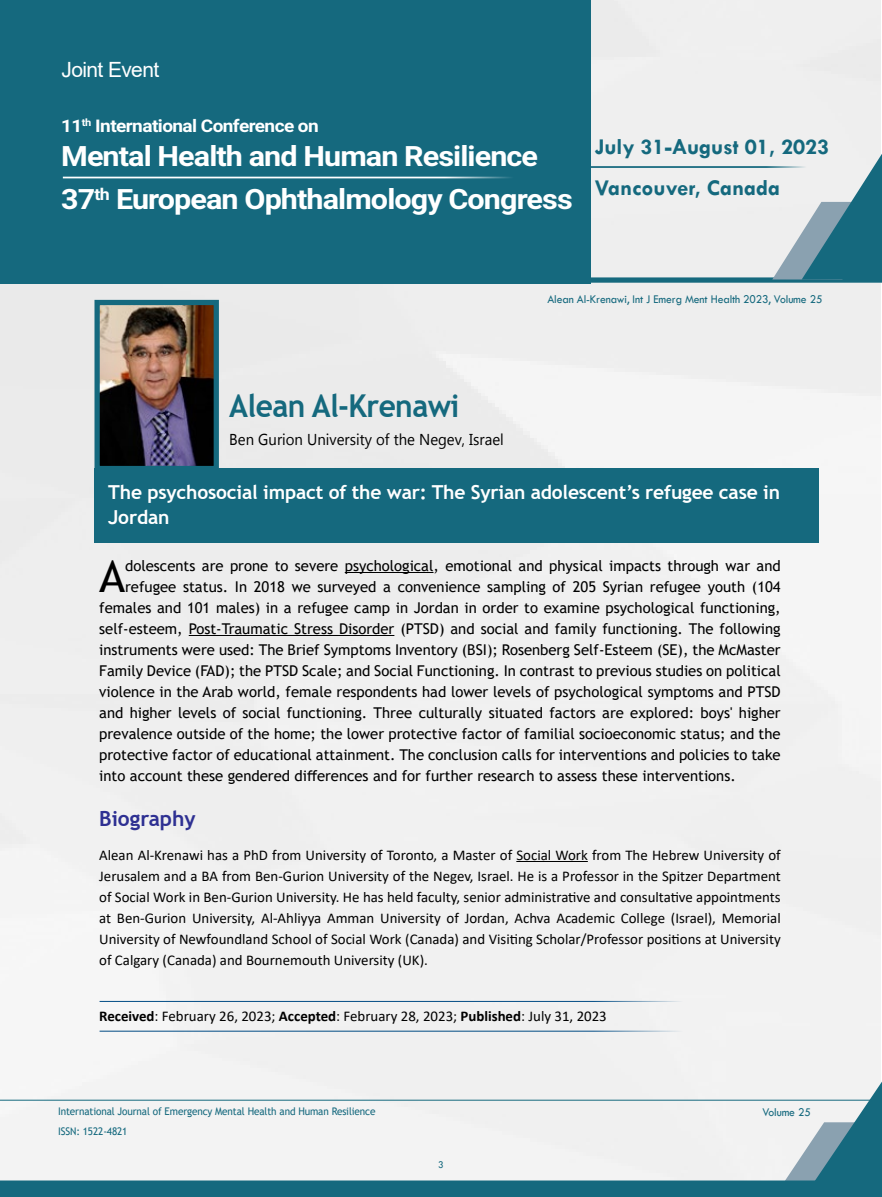
<style>
.page{position:relative;width:882px;height:1197px;background:#fff}
.page>*{position:absolute;margin:0;border:0;box-sizing:border-box;transform-origin:0 0}
.t1{font:44.27px "Trebuchet MS";color:#000}
.t2{font:700 31.5px "Trebuchet MS";letter-spacing:-.02em;color:#15697e;scale:.95 1}
.t3{font:700 28px/43.8px "Roboto";letter-spacing:-.03em;color:#fff;scale:1.09 1}
.t4{font:700 22.75px/41.1px "Tw Cen";color:#15697e}
.t5{font:21px "Arial";letter-spacing:-.03em;color:#fff}
.t6{font:700 21px "Trebuchet MS";color:#2e3092}
.t7{font:700 19.25px/24.5px "Trebuchet MS";letter-spacing:-.01em;color:#fff}
.t8{font:700 17.5px "Roboto";letter-spacing:-.03em;color:#fff;scale:1.09 1}
.t9{font:15.75px "Microsoft New Tai Lue";color:#000;scale:.95 1}
.t10{font:14.88px "Trebuchet MS";color:#000}
.t11{font:14.88px/21px "Calibri";color:#000;text-align:justify}
.t12{font:12.25px "Tw Cen";letter-spacing:-.01em;color:#15697e;scale:.95 1}
.t13{font:10.5px "Trebuchet MS";letter-spacing:-.01em;color:#15697e;scale:.95 1}
.t14{font:10.5px "Tw Cen";color:#15697e;scale:.95 1}
.s1{font-weight:700}
</style>
<div class="page">
<div style="left:0;top:0;width:881px;height:1076px;background:#f0f0f0"></div>
<svg style="left:0;top:1076px;width:882px;height:121px"></svg>
<div style="left:0;top:0;width:590px;height:283px;background:#15697e"></div>
<svg style="left:62px;top:153px;width:820px;height:130px"></svg>
<hr style="left:63px;top:177px;width:478px;height:1px;background:#fff">
<img style="left:100px;top:306px;width:113px;height:159px">
<div style="left:94px;top:300px;width:125px;height:171px;border:5px solid #15697e"></div>
<div style="left:94px;top:469px;width:725px;height:74px;background:#15697e"></div>
<hr style="left:345px;top:572px;width:89px;height:1px;background:#000">
<hr style="left:189px;top:635px;width:205px;height:1px;background:#000">
<hr style="left:516px;top:861px;width:72px;height:1px;background:#000">
<hr style="left:100px;top:1001px;width:618px;height:1px;background:#004b84">
<hr style="left:100px;top:1031px;width:618px;height:1px;background:#004b84">
<h3 class="t5" style="left:62px;top:55px;width:99px">Joint Event</h3>
<p class="t8" style="left:61px;top:114px;width:238px">11<sup>th</sup> International Conference on</p>
<h3 class="t3" style="left:61px;top:133px;width:471px">Mental Health and Human Resilience<br>37<sup>th</sup> European Ophthalmology Congress</h3>
<h3 class="t4" style="left:595px;top:126px;width:236px">July 31-August 01, 2023<br>Vancouver, Canada</h3>
<h2 class="t2" style="left:229px;top:386px;width:244px">Alean Al-Krenawi</h2>
<p class="t9" style="left:229px;top:430px;width:291px">Ben Gurion University of the Negev, Israel</p>
<p class="t12" style="left:547px;top:292px;width:291px">Alean Al-Krenawi, Int J Emerg Ment Health 2023, Volume 25</p>
<p class="t7" style="left:108px;top:480px;width:673px">The psychosocial impact of the war: The Syrian adolescent’s refugee case in<br>Jordan</p>
<h1 class="t1" style="left:99px;top:548px;width:28px">A</h1>
<p class="t10" style="left:125px;top:556px;width:657px">dolescents are prone to severe psychological, emotional and physical impacts through war and</p>
<p class="t10" style="left:125px;top:577px;width:657px">refugee status. In 2018 we surveyed a convenience sampling of 205 Syrian refugee youth (104</p>
<p class="t10" style="left:99px;top:598px;width:683px">females and 101 males) in a refugee camp in Jordan in order to examine psychological functioning,</p>
<p class="t10" style="left:99px;top:619px;width:683px">self-esteem, Post-Traumatic Stress Disorder (PTSD) and social and family functioning. The following</p>
<p class="t10" style="left:99px;top:640px;width:683px">instruments were used: The Brief Symptoms Inventory (BSI); Rosenberg Self-Esteem (SE), the McMaster</p>
<p class="t10" style="left:99px;top:661px;width:683px">Family Device (FAD); the PTSD Scale; and Social Functioning. In contrast to previous studies on political</p>
<p class="t10" style="left:99px;top:682px;width:683px">violence in the Arab world, female respondents had lower levels of psychological symptoms and PTSD</p>
<p class="t10" style="left:99px;top:703px;width:683px">and higher levels of social functioning. Three culturally situated factors are explored: boys' higher</p>
<p class="t10" style="left:99px;top:724px;width:683px">prevalence outside of the home; the lower protective factor of familial socioeconomic status; and the</p>
<p class="t10" style="left:99px;top:745px;width:683px">protective factor of educational attainment. The conclusion calls for interventions and policies to take</p>
<p class="t10" style="left:99px;top:766px;width:638px">into account these gendered differences and for further research to assess these interventions.</p>
<h3 class="t6" style="left:99px;top:806px;width:98px">Biography</h3>
<p class="t11" style="left:99px;top:844px;width:683px">Alean Al-Krenawi has a PhD from University of Toronto, a Master of Social Work from The Hebrew University of Jerusalem and a BA from Ben-Gurion University of the Negev, Israel. He is a Professor in the Spitzer Department of Social Work in Ben-Gurion University. He has held faculty, senior administrative and consultative appointments at Ben-Gurion University, Al-Ahliyya Amman University of Jordan, Achva Academic College (Israel), Memorial University of Newfoundland School of Social Work (Canada) and Visiting Scholar/Professor positions at University of Calgary (Canada) and Bournemouth University (UK).</p>
<p class="t11" style="left:99px;top:1006px;width:509px"><span class="s1">Received</span>: February 26, 2023; <span class="s1">Accepted</span>: February 28, 2023; <span class="s1">Published</span>: July 31, 2023</p>
<p class="t13" style="left:58px;top:1105px;width:336px">International Journal of Emergency Mental Health and Human Resilience</p>
<p class="t12" style="left:762px;top:1104px;width:53px">Volume 25</p>
<p class="t13" style="left:58px;top:1125px;width:75px">ISSN: 1522-4821</p>
<p class="t14" style="left:438px;top:1159px;width:7px">3</p>
</div>
